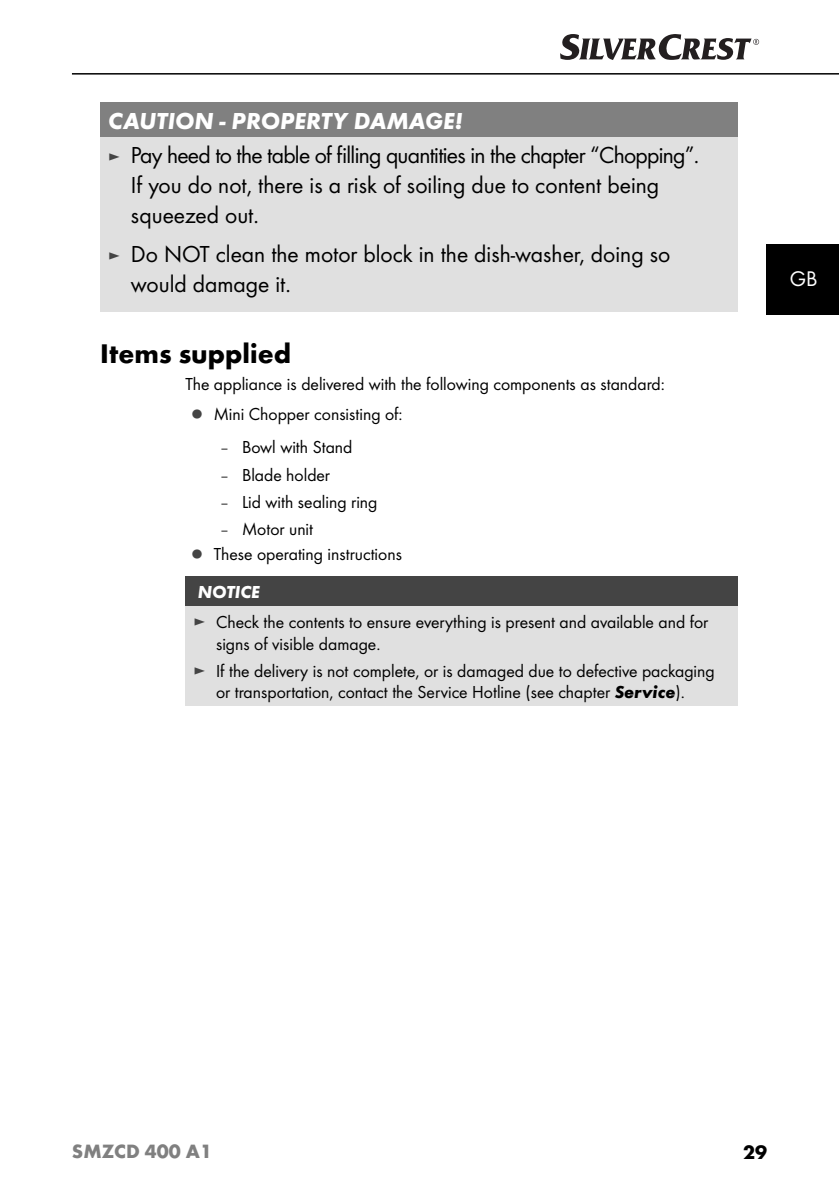
<style>
.page{position:relative;width:839px;height:1191px;background:#fff}
.page>*{position:absolute;margin:0;border:0;box-sizing:border-box;transform-origin:0 0}
.t1{font:700 28px "Futura";color:#000}
.t2{font:24px/30px "Futura Boo";letter-spacing:-.02em;color:#000}
.t3{font:24px/30px "Futura Boo";color:#000}
.t4{font:italic 700 24px "Futura";color:#fff}
.t5{font:22px "Futura Boo";color:#fff}
.t6{font:700 20px "Futura";color:#808080}
.t7{font:700 20px "Futura";color:#000}
.t8{font:18px/21.6px "Futura Boo";color:#000}
.t9{font:italic 700 18px "Futura";color:#fff}
.s1{font-size:18px;color:#444}
.s2{color:#444}
.s3{font-family:"Futura";font-weight:700;font-style:italic}
</style>
<div class="page">
<hr style="left:72px;top:73px;width:767px;height:2px;background:#000">
<svg style="left:560px;top:34px;width:199px;height:26px"></svg>
<div style="left:767px;top:244px;width:72px;height:71px;background:#000"></div>
<div style="left:100px;top:102px;width:638px;height:35px;background:#808080"></div>
<div style="left:100px;top:137px;width:638px;height:175px;background:#e0e0e0"></div>
<div style="left:185px;top:576px;width:553px;height:30px;background:#444"></div>
<div style="left:185px;top:606px;width:553px;height:100px;background:#e0e0e0"></div>
<h2 class="t4" style="left:108px;top:111px;width:356px">CAUTION - PROPERTY DAMAGE!</h2>
<h2 class="t2" style="left:131px;top:142px;width:570px;text-indent:-23px"><span class="s1">►</span> Pay heed to the table of filling quantities in the chapter “Chopping”.<br>If you do not, there is a risk of soiling due to content being squeezed out.</h2>
<h2 class="t3" style="left:131px;top:240px;width:541px;text-indent:-23px"><span class="s1">►</span> Do NOT clean the motor block in the dish-washer, doing so would damage it.</h2>
<h1 class="t1" style="left:100px;top:342px;width:192px">Items supplied</h1>
<p class="t8" style="left:191px;top:371px;width:475px;line-height:30px;text-indent:-6px">The appliance is delivered with the following components as standard: <span class="s2">▯</span> Mini Chopper consisting of:</p>
<p class="t8" style="left:219px;top:438px;width:135px"><span class="s2">–</span> Bowl with Stand</p>
<p class="t8" style="left:219px;top:465px;width:112px"><span class="s2">–</span> Blade holder</p>
<p class="t8" style="left:219px;top:492px;width:160px"><span class="s2">–</span> Lid with sealing ring</p>
<p class="t8" style="left:191px;top:518px;width:212px;line-height:24.4px;text-indent:28px"><span class="s2">–</span> Motor unit<br><span class="s2">▯</span> These operating instructions</p>
<p class="t9" style="left:198px;top:585px;width:64px">NOTICE</p>
<p class="t8" style="left:216px;top:612px;width:494px;text-indent:-23px"><span class="s2">►</span> Check the contents to ensure everything is present and available and for signs of visible damage.</p>
<p class="t8" style="left:193px;top:661px;width:523px;text-align:center"><span class="s2">►</span> If the delivery is not complete, or is damaged due to defective packaging or transportation, contact the Service Hotline (see chapter <span class="s3">Service</span>).</p>
<p class="t5" style="left:790px;top:270px;width:29px">GB</p>
<p class="t6" style="left:72px;top:1143px;width:142px">SMZCD 400 A1</p>
<p class="t7" style="left:743px;top:1144px;width:25px">29</p>
</div>
